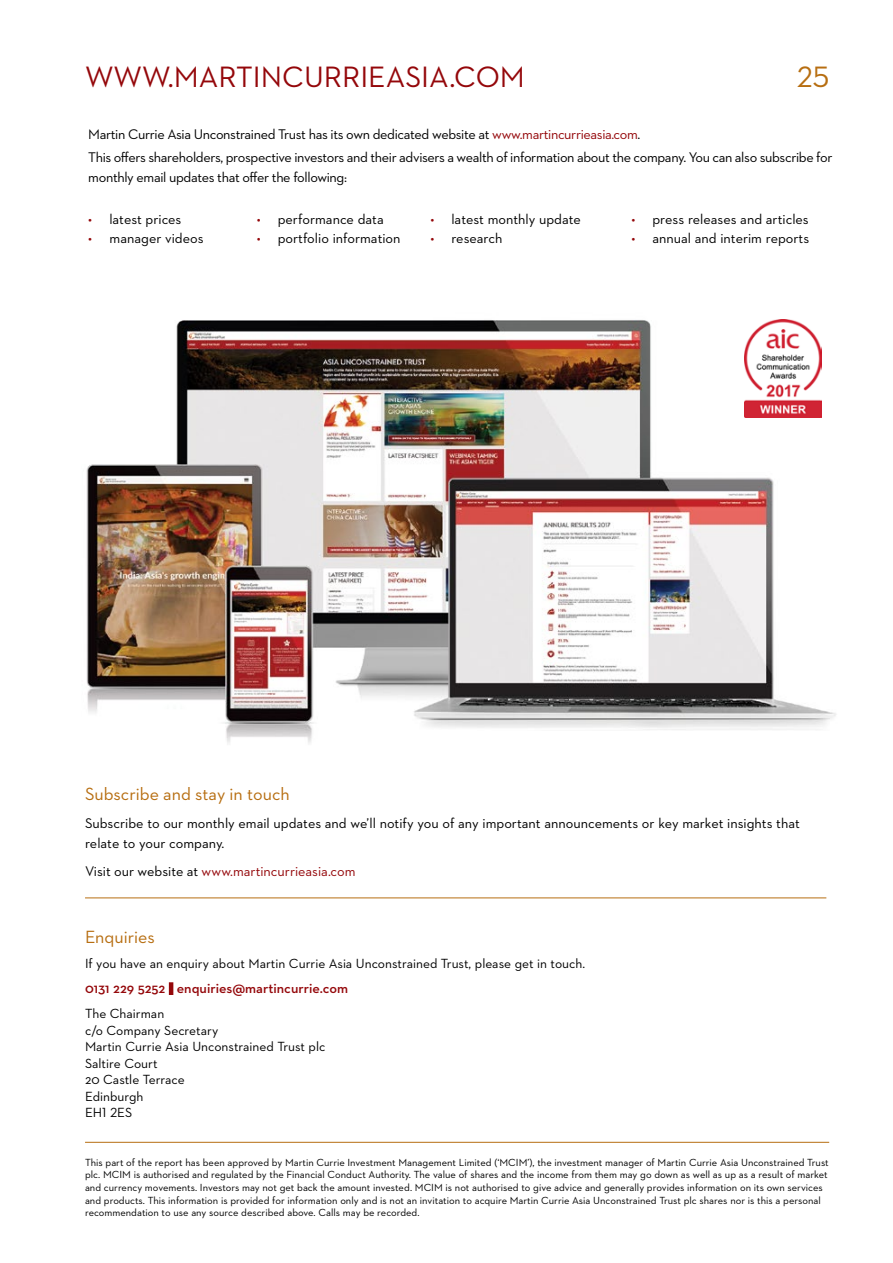
<style>
.page{position:relative;width:893px;height:1263px;background:#fff}
.page>*{position:absolute;margin:0;border:0;box-sizing:border-box;transform-origin:0 0}
.t1{font:30px "Neutraface 2 Text";color:#94070a}
.t2{font:30px "Neutraface 2 Text";color:#b76e11}
.t3{font:18px "Neutraface 2 Text";color:#b76e11}
.t4{font:14.25px/23.7px "Neutraface 2 Text";letter-spacing:-.01em;color:#000}
.t5{font:14.25px "Neutraface 2 Text";color:#94070a}
.t6{font:600 14.25px "Neutraface 2 Text";color:#94070a}
.t7{font:13.5px/16.5px "Neutraface 2 Text";color:#000}
.t8{font:10.5px/12.6px "Neutraface 2 Text";color:#000}
.s1{color:#94070a}
.s2{color:#000}
</style>
<div class="page">
<img style="left:86px;top:319px;width:750px;height:424px">
<hr style="left:85px;top:897px;width:741px;height:1px;background:#b76e11">
<div style="left:169px;top:982px;width:4px;height:13px;border:3px solid #94070a"></div>
<hr style="left:85px;top:1142px;width:744px;height:1px;background:#b76e11">
<img style="left:744px;top:320px;width:77px;height:97px">
<h1 class="t1" style="left:85px;top:58px;width:441px">WWW.MARTINCURRIEASIA.COM</h1>
<h1 class="t2" style="left:797px;top:58px;width:34px">25</h1>
<p class="t4" style="left:88px;top:122px;width:746px">Martin Currie Asia Unconstrained Trust has its own dedicated website at <span class="s1">www.martincurrieasia.com</span>.<br>This offers shareholders, prospective investors and their advisers a wealth of information about the company. You can also subscribe for</p>
<h3 class="t4" style="left:88px;top:165px;width:260px">monthly email updates that offer the following:</h3>
<h3 class="t4" style="left:88px;top:207px;width:95px"><span class="s1">•</span> latest prices</h3>
<h3 class="t4" style="left:88px;top:226px;width:117px"><span class="s1">•</span> manager videos</h3>
<h3 class="t4" style="left:257px;top:207px;width:129px"><span class="s1">•</span> performance data</h3>
<h3 class="t4" style="left:257px;top:226px;width:145px"><span class="s1">•</span> portfolio information</h3>
<h3 class="t4" style="left:430px;top:207px;width:152px"><span class="s1">•</span> latest monthly update</h3>
<h3 class="t4" style="left:430px;top:226px;width:74px"><span class="s1">•</span> research</h3>
<h3 class="t4" style="left:631px;top:207px;width:179px"><span class="s1">•</span> press releases and articles</h3>
<h3 class="t4" style="left:631px;top:226px;width:179px"><span class="s1">•</span> annual and interim reports</h3>
<h2 class="t3" style="left:85px;top:783px;width:206px">Subscribe and stay in touch</h2>
<h3 class="t4" style="left:85px;top:813px;width:716px;line-height:19.5px">Subscribe to our monthly email updates and we’ll notify you of any important announcements or key market insights that relate to your company.</h3>
<h3 class="t5" style="left:85px;top:862px;width:272px"><span class="s2">Visit our website at</span> www.martincurrieasia.com</h3>
<h2 class="t3" style="left:85px;top:926px;width:71px">Enquiries</h2>
<p class="t7" style="left:85px;top:955px;width:502px">If you have an enquiry about Martin Currie Asia Unconstrained Trust, please get in touch.</p>
<h3 class="t6" style="left:85px;top:980px;width:265px">0131 229 5252 I enquiries@martincurrie.com</h3>
<p class="t7" style="left:85px;top:1005px;width:242px">The Chairman<br>c/o Company Secretary<br>Martin Currie Asia Unconstrained Trust plc<br>Saltire Court<br>20 Castle Terrace<br>Edinburgh<br>EH1 2ES</p>
<p class="t8" style="left:85px;top:1156px;width:745px">This part of the report has been approved by Martin Currie Investment Management Limited (‘MCIM’), the investment manager of Martin Currie Asia Unconstrained Trust plc. MCIM is authorised and regulated by the Financial Conduct Authority. The value of shares and the income from them may go down as well as up as a result of market and currency movements. Investors may not get back the amount invested. MCIM is not authorised to give advice and generally provides information on its own services and products. This information is provided for information only and is not an invitation to acquire Martin Currie Asia Unconstrained Trust plc shares nor is this a personal recommendation to use any source described above. Calls may be recorded.</p>
</div>
